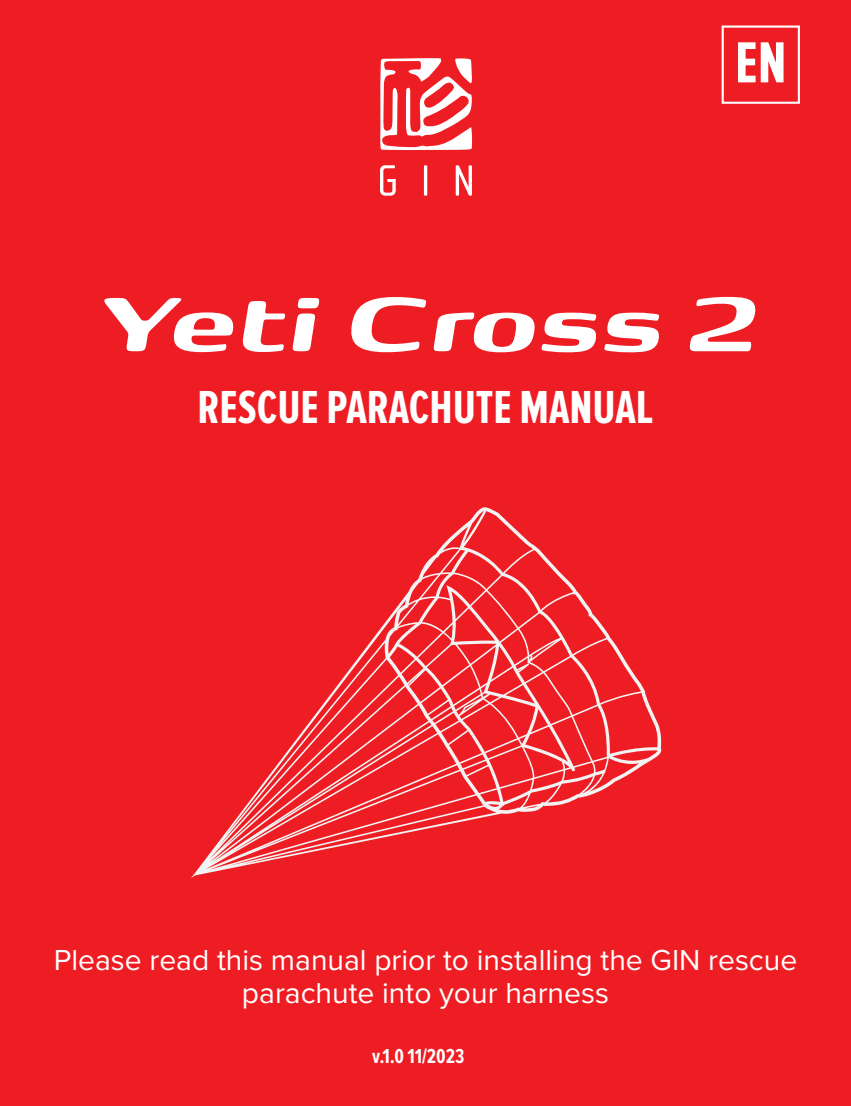
<style>
.page{position:relative;width:851px;height:1106px;background:#fff}
.page>*{position:absolute;margin:0;border:0;box-sizing:border-box;transform-origin:0 0}
.t1{font:italic 900 96px "FP Head Pro";color:#fff}
.t2{font:700 60px "Proxima Nova Ex Cn";color:#fff}
.t3{font:700 48px "Proxima Nova Ex Cn";color:#fff}
.t4{font:36px "Cholla Sans OT";color:#fff}
.t5{font:30px/33px "Proxima Nova";color:#fff;text-align:center}
.t6{font:700 21px "Proxima Nova Ex Cn";color:#fff}
</style>
<div class="page">
<div style="left:0;top:0;width:850px;height:1106px;background:#ee1d23"></div>
<div style="left:721px;top:26px;width:78px;height:78px;border:2px solid #fff"></div>
<svg style="left:191px;top:507px;width:470px;height:371px"></svg>
<svg style="left:380px;top:165px;width:92px;height:31px"></svg>
<svg style="left:380px;top:58px;width:92px;height:92px"></svg>
<p class="t4" style="left:779px;top:27px;width:17px">1</p>
<p class="t2" style="left:734px;top:29px;width:53px">EN</p>
<p class="t1" style="left:98px;top:253px;width:659px">Yeti Cross 2</p>
<p class="t3" style="left:197px;top:381px;width:457px">RESCUE PARACHUTE MANUAL</p>
<p class="t5" style="left:54px;top:942px;width:745px">Please read this manual prior to installing the GIN rescue parachute into your harness</p>
<p class="t6" style="left:372px;top:1044px;width:93px">v.1.0 11/2023</p>
</div>
